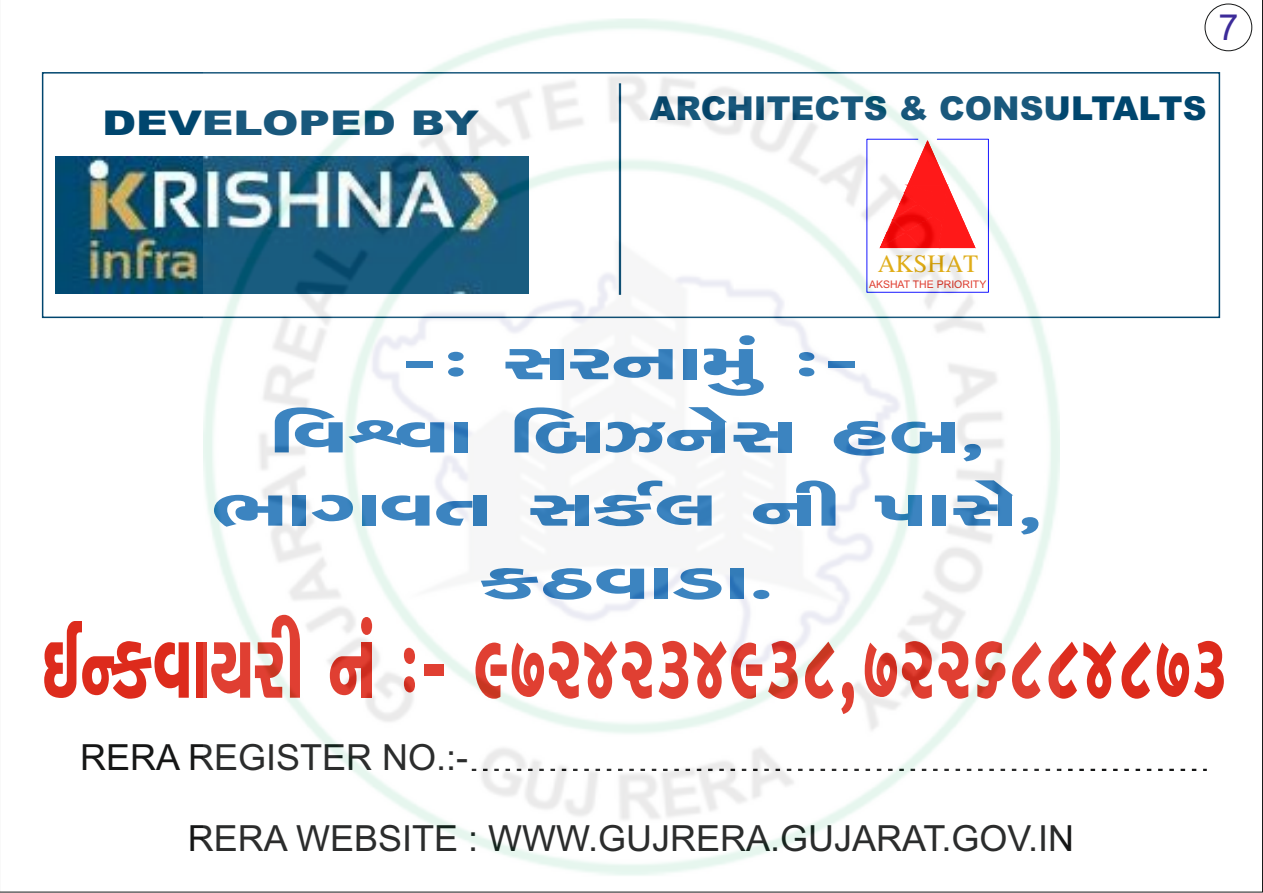
<style>
.page{position:relative;width:1263px;height:893px;background:#fff}
.page>*{position:absolute;margin:0;border:0;box-sizing:border-box;transform-origin:0 0}
.t1{font:121.2px "B Bharati Title Two";color:#dd2b1c;scale:.66 1}
.t2{font:66px/73.2px "B Bharati Title Two";color:#2777ba;text-align:center;scale:1.68 1}
.t3{font:36px "Arial";color:#151616}
.t4{font:36px "Arial";color:#3c2b99}
.t5{font:900 34.2px "Arial";color:#00466e;scale:1.28 1}
.t6{font:900 33px "Arial";color:#00466e}
.t7{font:24.9px "Times New Roman";color:#dda500}
.t8{font:10.5px "Arial";color:#dd2b1c}
.s1{font-family:"Adarsh Two"}
</style>
<div class="page">
<div style="left:1205px;top:4px;width:47px;height:47px;background:#fff;border:1px solid #151616;border-radius:50%"></div>
<svg style="left:41px;top:72px;width:1180px;height:247px"></svg>
<img style="left:56px;top:156px;width:148px;height:137px">
<svg style="left:1059px;top:769px;width:148px;height:2px"></svg>
<img style="left:204px;top:18px;width:855px;height:858px">
<p class="t5" style="left:102px;top:111px;width:296px">DEVELOPED BY</p>
<p class="t4" style="left:1218px;top:14px;width:22px">7</p>
<p class="t6" style="left:650px;top:96px;width:558px">ARCHITECTS &amp; CONSULTALTS</p>
<p class="t7" style="left:878px;top:255px;width:102px">AKSHAT</p>
<p class="t8" style="left:869px;top:280px;width:119px">AKSHAT THE PRIORITY</p>
<p class="t2" style="left:210px;top:327px;width:505px"><span class="s1">-:</span> Mkh™k{wt :-<br>rð&amp;ðk rçkÍLkuMk nçk, ¼køkðík Mkfo÷ Lke ÃkkMku, fXðkzk.</p>
<h1 class="t1" style="left:41px;top:609px;width:1799px">ELfðkÞhe Lkt :- 9724234938,7226884873</h1>
<p class="t3" style="left:80px;top:744px;width:390px">RERA REGISTER NO.:-</p>
<p class="t3" style="left:188px;top:825px;width:888px">RERA WEBSITE : WWW.GUJRERA.GUJARAT.GOV.IN</p>
</div>
